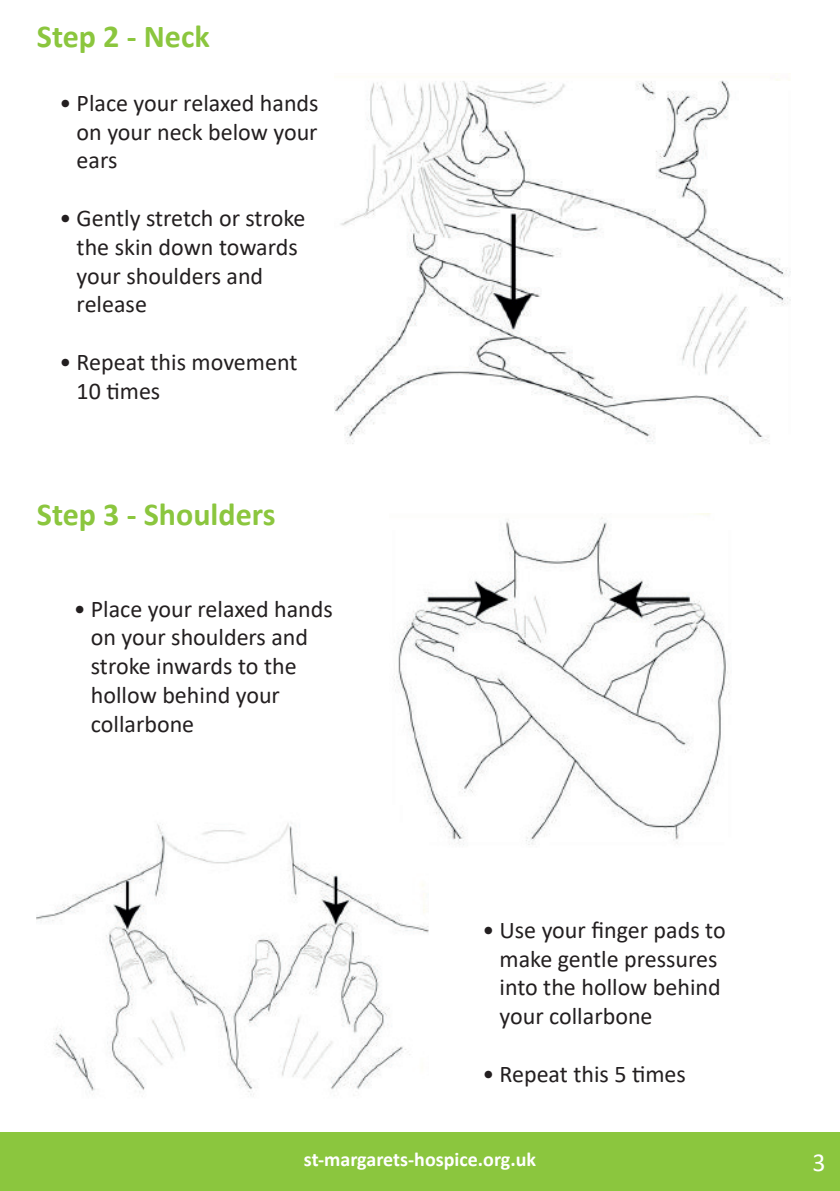
<style>
.page{position:relative;width:840px;height:1191px;background:#fff}
.page>*{position:absolute;margin:0;border:0;box-sizing:border-box;transform-origin:0 0}
.t1{font:700 32px "Calibri";color:#8bc63e}
.t2{font:26px "Calibri";color:#fff}
.t3{font:24px/28.8px "Calibri";color:#231f20}
.t4{font:700 20px "Calibri";color:#fff}
</style>
<div class="page">
<div style="left:0;top:1132px;width:839px;height:59px;background:#8bc63e"></div>
<img style="left:394px;top:513px;width:336px;height:332px">
<img style="left:37px;top:805px;width:391px;height:290px">
<img style="left:334px;top:79px;width:457px;height:365px">
<h1 class="t1" style="left:37px;top:13px;width:174px">Step 2 - Neck</h1>
<p class="t3" style="left:77px;top:88px;width:243px;text-align:justify;text-indent:-17px">• Place your relaxed hands on your neck below your ears</p>
<p class="t3" style="left:77px;top:203px;width:230px;text-indent:-17px">• Gently stretch or stroke the skin down towards your shoulders and release</p>
<p class="t3" style="left:77px;top:347px;width:222px;text-indent:-17px">• Repeat this movement<br>10 times</p>
<h1 class="t1" style="left:37px;top:492px;width:240px">Step 3 - Shoulders</h1>
<p class="t3" style="left:91px;top:593px;width:243px;text-indent:-17px">• Place your relaxed hands on your shoulders and stroke inwards to the hollow behind your collarbone</p>
<p class="t3" style="left:499px;top:915px;width:227px;text-indent:-17px">• Use your finger pads to make gentle pressures into the hollow behind your collarbone</p>
<p class="t3" style="left:482px;top:1059px;width:205px">• Repeat this 5 times</p>
<p class="t4" style="left:304px;top:1145px;width:233px">st-margarets-hospice.org.uk</p>
<p class="t2" style="left:812px;top:1144px;width:15px">3</p>
</div>
